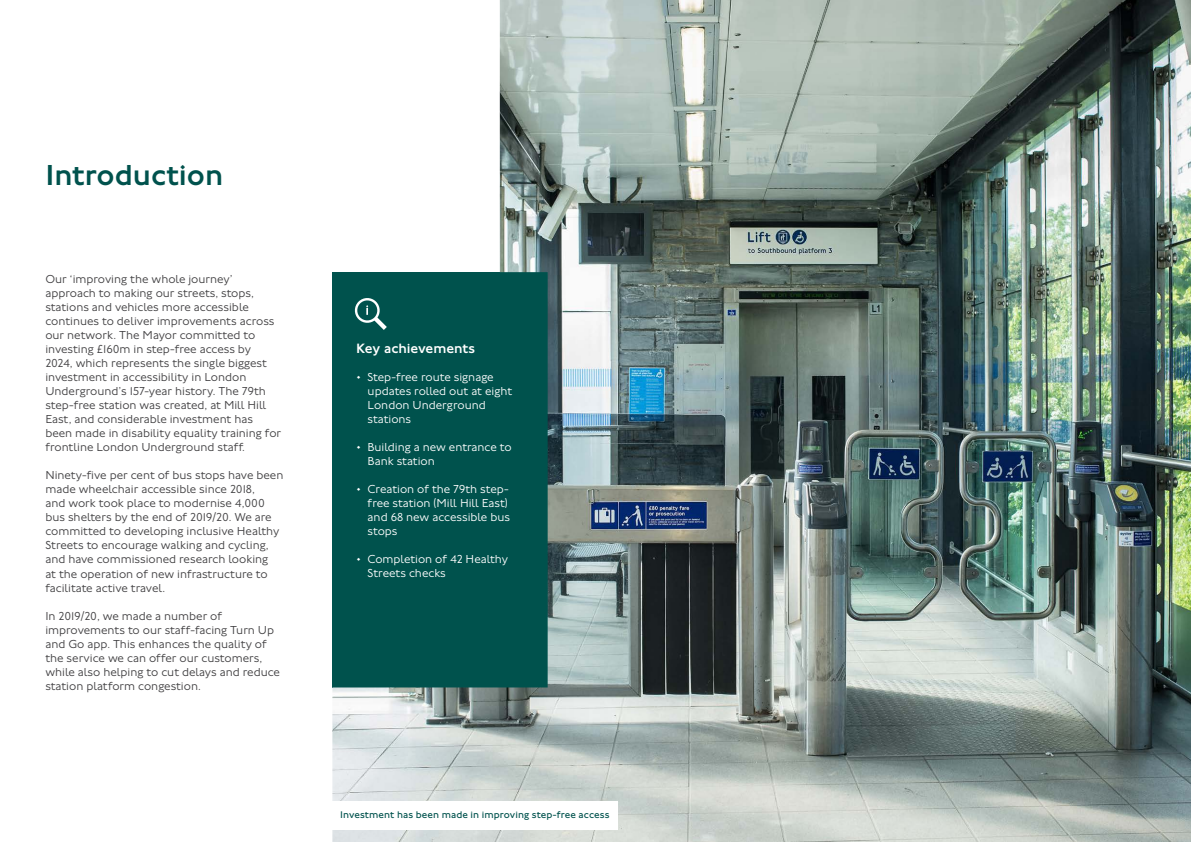
<style>
.page{position:relative;width:1191px;height:842px;background:#fff}
.page>*{position:absolute;margin:0;border:0;box-sizing:border-box;transform-origin:0 0}
.Minor_Heading_30_30_Dark_Green_H3{font:500 30px "Johnston 100";color:#00524d}
.Key_achievements_Heading_12_14_W_O_H4{font:500 14px "Johnston 100";color:#fff}
.Body_12_14_P{font:300 12px/14px "Johnston 100";color:#414042}
.t1{font:300 12px/14px "Johnston 100";color:#fff}
.PictureCaption_10_12_P{font:10px "Johnston 100";letter-spacing:.01em;color:#00524d}
</style>
<div class="page">
<img style="left:332px;top:0;width:859px;height:842px">
<div style="left:332px;top:801px;width:286px;height:28px;background:#fff"></div>
<svg style="left:351px;top:295px;width:36px;height:35px"></svg>
<h3 class="Minor_Heading_30_30_Dark_Green_H3" style="left:45px;top:159px;width:179px">Introduction</h3>
<p class="Body_12_14_P" style="left:45px;top:273px;width:237px">Our ‘improving the whole journey’ approach to making our streets, stops, stations and vehicles more accessible continues to deliver improvements across our network. The Mayor committed to investing £160m in step-free access by 2024, which represents the single biggest investment in accessibility in London Underground’s 157-year history. The 79th step-free station was created, at Mill Hill East, and considerable investment has been made in disability equality training for frontline London Underground staff.</p>
<p class="Body_12_14_P" style="left:45px;top:469px;width:239px">Ninety-five per cent of bus stops have been made wheelchair accessible since 2018,<br>and work took place to modernise 4,000 bus shelters by the end of 2019/20. We are committed to developing inclusive Healthy Streets to encourage walking and cycling, and have commissioned research looking<br>at the operation of new infrastructure to facilitate active travel.</p>
<p class="Body_12_14_P" style="left:45px;top:609px;width:236px">In 2019/20, we made a number of improvements to our staff-facing Turn Up and Go app. This enhances the quality of the service we can offer our customers, while also helping to cut delays and reduce station platform congestion.</p>
<p class="Key_achievements_Heading_12_14_W_O_H4" style="left:356px;top:341px;width:120px">Key achievements</p>
<p class="t1" style="left:368px;top:371px;width:146px;text-indent:-11px">• Step-free route signage updates rolled out at eight<br>London Underground stations</p>
<p class="t1" style="left:368px;top:441px;width:145px;text-indent:-11px">• Building a new entrance to<br>Bank station</p>
<p class="t1" style="left:368px;top:483px;width:144px;text-indent:-11px">• Creation of the 79th step&shy;free station (Mill Hill East) and 68 new accessible bus stops</p>
<p class="t1" style="left:368px;top:553px;width:142px;text-indent:-11px">• Completion of 42 Healthy<br>Streets checks</p>
<p class="PictureCaption_10_12_P" style="left:340px;top:809px;width:271px">Investment has been made in improving step-free access</p>
</div>
